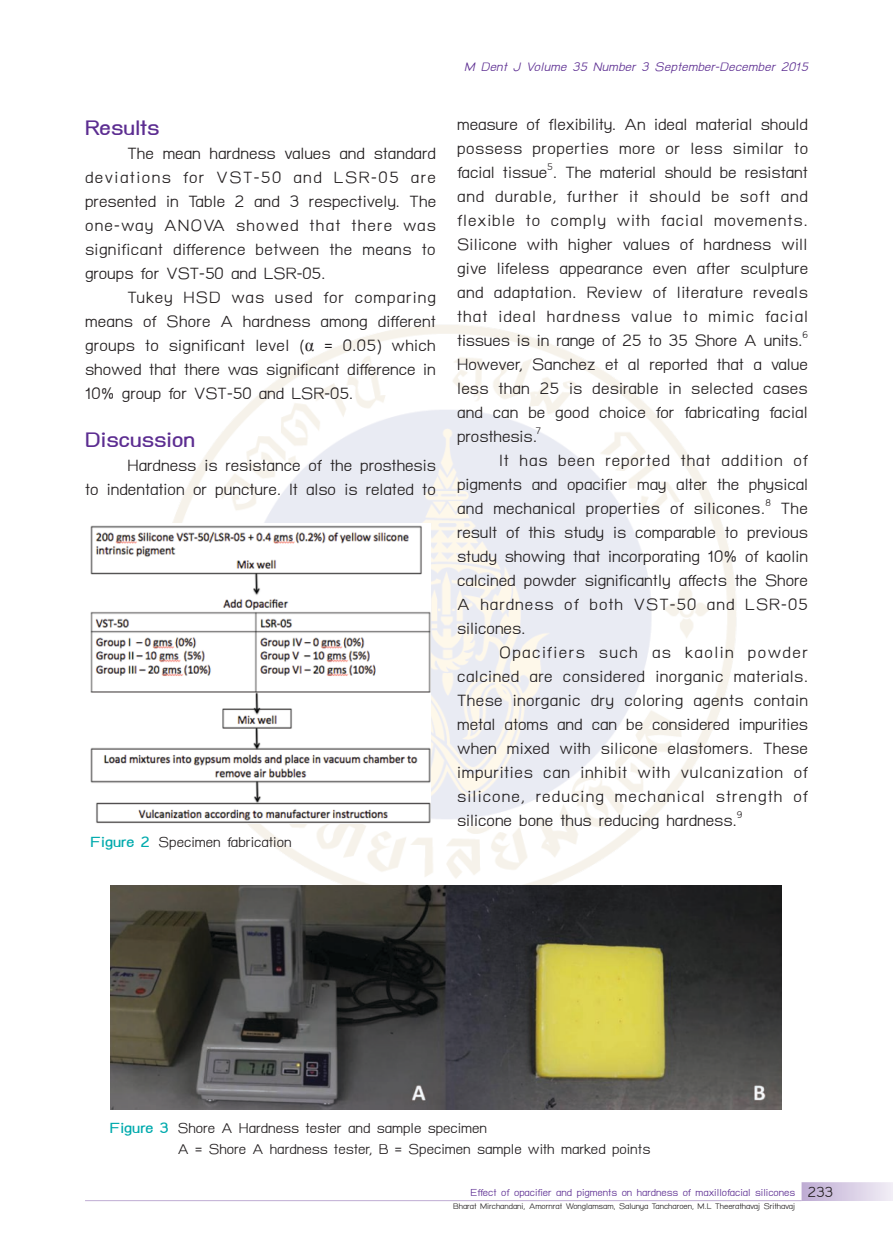
<style>
.page{position:relative;width:893px;height:1251px;background:#fff}
.page>*{position:absolute;margin:0;border:0;box-sizing:border-box;transform-origin:0 0}
.t1{font:700 30px "TH Baijam";color:#5c2d91}
.t2{font:24px/24px "TH Baijam";color:#231f20;text-align:justify}
.t3{font:21px/21px "TH Baijam";color:#231f20}
.t4{font:italic 18px "TH Baijam";letter-spacing:.015em;color:#5c2d91}
.t5{font:15px "TH Baijam";color:#5c2d91}
.t6{font:12px "TH Baijam";color:#231f20}
.s1{font-family:"Times New Roman";font-size:18px}
.s2{font-weight:700;color:#00aaad}
.s3{font-size:21px;color:#231f20}
</style>
<div class="page">
<img style="left:155px;top:325px;width:581px;height:560px">
<svg style="left:801px;top:1182px;width:92px;height:18px;background:#d8cde4"></svg>
<hr style="left:85px;top:1199px;width:716px;height:1px;background:#5c2d91">
<img style="left:90px;top:523px;width:340px;height:300px">
<img style="left:110px;top:885px;width:671px;height:224px">
<p class="t1" style="left:85px;top:111px;width:76px">Results</p>
<p class="t2" style="left:85px;top:141px;width:353px;text-indent:43px">The mean hardness values and standard deviations for VST-50 and LSR-05 are presented in Table 2 and 3 respectively. The one-way ANOVA showed that there was significant difference between the means to groups for VST-50 and LSR-05.</p>
<p class="t2" style="left:85px;top:285px;width:352px;text-indent:43px">Tukey HSD was used for comparing means of Shore A hardness among different groups to significant level (<span class="s1">α</span> = 0.05) which showed that there was significant difference in 10% group for VST-50 and LSR-05.</p>
<p class="t1" style="left:85px;top:423px;width:112px">Discussion</p>
<p class="t2" style="left:85px;top:453px;width:352px;text-align:right">Hardness is resistance of the prosthesis<br>to indentation or puncture. It also is related to</p>
<p class="t3" style="left:91px;top:831px;width:203px"><span class="s2">Figure 2</span> Specimen fabrication</p>
<p class="t4" style="left:464px;top:57px;width:345px">M Dent J Volume 35 Number 3 September-December 2015</p>
<p class="t2" style="left:457px;top:112px;width:353px">measure of flexibility. An ideal material should possess properties more or less similar to facial tissue<sup>5</sup>. The material should be resistant and durable, further it should be soft and flexible to comply with facial movements.<br>Silicone with higher values of hardness will give lifeless appearance even after sculpture and adaptation. Review of literature reveals that ideal hardness value to mimic facial tissues is in range of 25 to 35 Shore A units.<sup>6<br></sup>However, Sanchez et al reported that a value less than 25 is desirable in selected cases and can be good choice for fabricating facial prosthesis.<sup>7</sup></p>
<p class="t2" style="left:457px;top:448px;width:353px;text-indent:43px">It has been reported that addition of pigments and opacifier may alter the physical and mechanical properties of silicones.<sup>8</sup> The result of this study is comparable to previous study showing that incorporating 10% of kaolin calcined powder significantly affects the Shore A hardness of both VST-50 and LSR-05 silicones.</p>
<p class="t2" style="left:457px;top:640px;width:353px;text-indent:43px">Opacifiers such as kaolin powder calcined are considered inorganic materials.<br>These inorganic dry coloring agents contain metal atoms and can be considered impurities when mixed with silicone elastomers. These impurities can inhibit with vulcanization of silicone, reducing mechanical strength of silicone bone thus reducing hardness.<sup>9</sup></p>
<p class="t3" style="left:178px;top:1116px;width:474px;text-indent:-68px"><span class="s2">Figure 3</span> Shore A Hardness tester and sample specimen<br>A = Shore A hardness tester, B = Specimen sample with marked points</p>
<p class="t5" style="left:470px;top:1183px;width:364px">Effect of opacifier and pigments on hardness of maxillofacial silicones <span class="s3">233</span></p>
<p class="t6" style="left:453px;top:1199px;width:344px">Bharat Mirchandani, Amornrat Wonglamsam, Salunya Tancharoen, M.L Theerathavaj Srithavaj</p>
</div>
